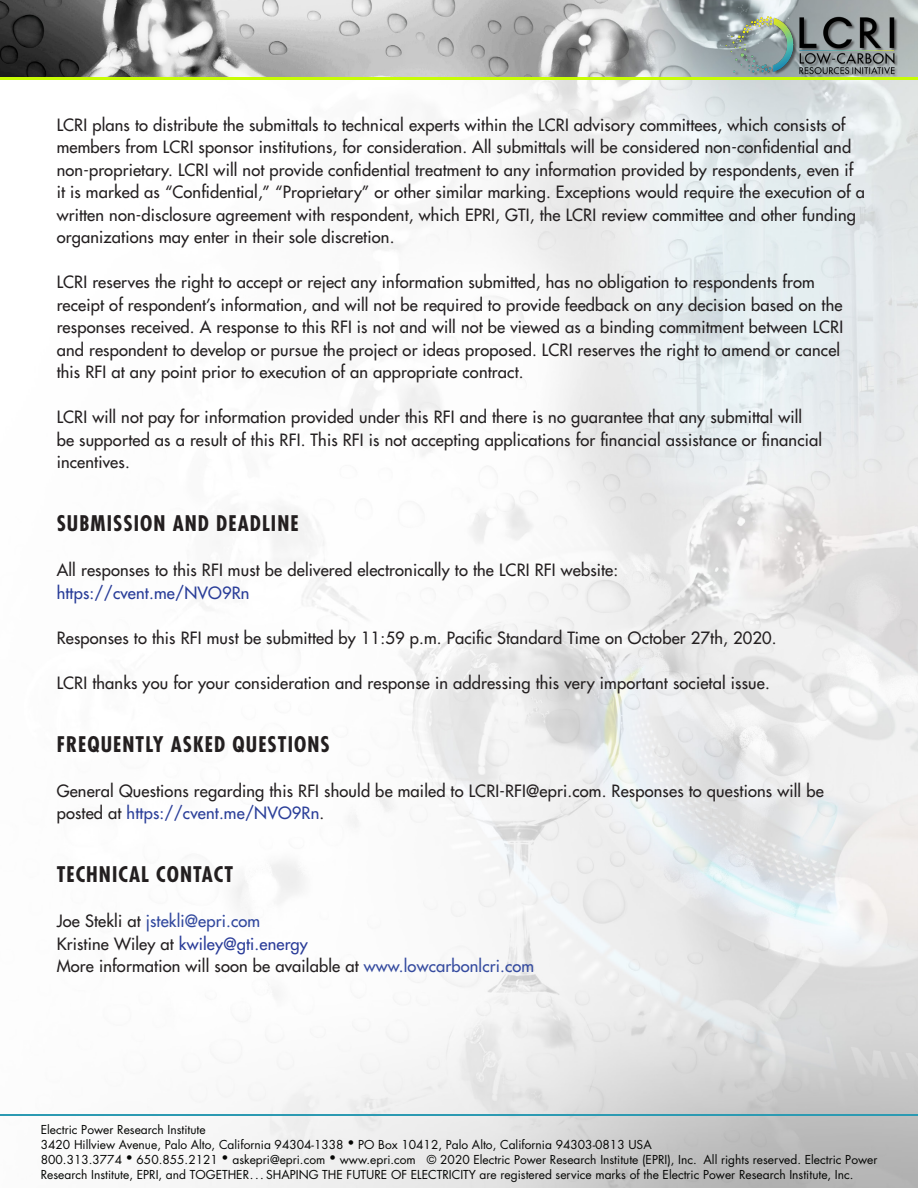
<style>
.page{position:relative;width:918px;height:1188px;background:#fff}
.page>*{position:absolute;margin:0;border:0;box-sizing:border-box;transform-origin:0 0}
.Heading_2{font:700 condensed 21px "Futura Std";letter-spacing:.05em;color:#231f20}
.t1{font:500 16.5px/22.5px "Futura Std";letter-spacing:.01em;color:#231f20}
.t2{font:500 16.5px "Futura Std";letter-spacing:.01em;color:#2a3c98}
.t3{font:500 16.5px "Futura Std";letter-spacing:.01em;color:#31489e}
.t4{font:500 16.5px "Futura Std";letter-spacing:.01em;color:#283c98}
.t5{font:12px/15px "Futura Std";color:#040503}
.s1{color:#2b3f99}
.s2{color:#231f20}
.s3{color:#354b9f}
</style>
<div class="page">
<img style="left:0;top:0;width:918px;height:1188px">
<hr style="left:0;top:1114px;width:918px;height:2px;background:#2c9ab2">
<img style="left:722px;top:9px;width:184px;height:76px">
<hr style="left:0;top:78px;width:918px;height:2px;background:#c8fc04">
<p class="t1" style="left:57px;top:113px;width:810px">LCRI plans to distribute the submittals to technical experts within the LCRI advisory committees, which consists of members from LCRI sponsor institutions, for consideration. All submittals will be considered non-confidential and non-proprietary. LCRI will not provide confidential treatment to any information provided by respondents, even if it is marked as “Confidential,” “Proprietary” or other similar marking. Exceptions would require the execution of a written non-disclosure agreement with respondent, which EPRI, GTI, the LCRI review committee and other funding organizations may enter in their sole discretion.</p>
<p class="t1" style="left:57px;top:271px;width:788px">LCRI reserves the right to accept or reject any information submitted, has no obligation to respondents from receipt of respondent’s information, and will not be required to provide feedback on any decision based on the responses received. A response to this RFI is not and will not be viewed as a binding commitment between LCRI and respondent to develop or pursue the project or ideas proposed. LCRI reserves the right to amend or cancel this RFI at any point prior to execution of an appropriate contract.</p>
<p class="t1" style="left:57px;top:406px;width:767px">LCRI will not pay for information provided under this RFI and there is no guarantee that any submittal will be supported as a result of this RFI. This RFI is not accepting applications for financial assistance or financial incentives.</p>
<p class="Heading_2" style="left:57px;top:510px;width:244px">SUBMISSION AND DEADLINE</p>
<p class="t1" style="left:57px;top:559px;width:563px">All responses to this RFI must be delivered electronically to the LCRI RFI website:</p>
<p class="t4" style="left:57px;top:582px;width:194px">https://cvent.me/NVO9Rn</p>
<p class="t1" style="left:57px;top:626px;width:721px">Responses to this RFI must be submitted by 11:59 p.m. Pacific Standard Time on October 27th, 2020.</p>
<p class="t1" style="left:57px;top:671px;width:715px">LCRI thanks you for your consideration and response in addressing this very important societal issue.</p>
<p class="Heading_2" style="left:57px;top:731px;width:274px">FREQUENTLY ASKED QUESTIONS</p>
<p class="t1" style="left:57px;top:779px;width:769px">General Questions regarding this RFI should be mailed to LCRI-RFI@epri.com. Responses to questions will be posted at <span class="s1">https://cvent.me/NVO9Rn</span>.</p>
<p class="Heading_2" style="left:57px;top:861px;width:178px">TECHNICAL CONTACT</p>
<p class="t3" style="left:57px;top:911px;width:205px"><span class="s2">Joe Stekli at</span> jstekli@epri.com</p>
<p class="t2" style="left:57px;top:933px;width:253px"><span class="s2">Kristine Wiley at</span> kwiley@gti.energy</p>
<p class="t1" style="left:57px;top:955px;width:479px">More information will soon be available at <span class="s3">www.lowcarbonlcri.com</span></p>
<p class="t5" style="left:41px;top:1122px;width:838px">Electric Power Research Institute<br>3420 Hillview Avenue, Palo Alto, California 94304-1338 • PO Box 10412, Palo Alto, California 94303-0813 USA<br>800.313.3774 • 650.855.2121 • askepri@epri.com • www.epri.com © 2020 Electric Power Research Institute (EPRI), Inc. All rights reserved. Electric Power Research Institute, EPRI, and TOGETHER... SHAPING THE FUTURE OF ELECTRICITY are registered service marks of the Electric Power Research Institute, Inc.</p>
</div>
